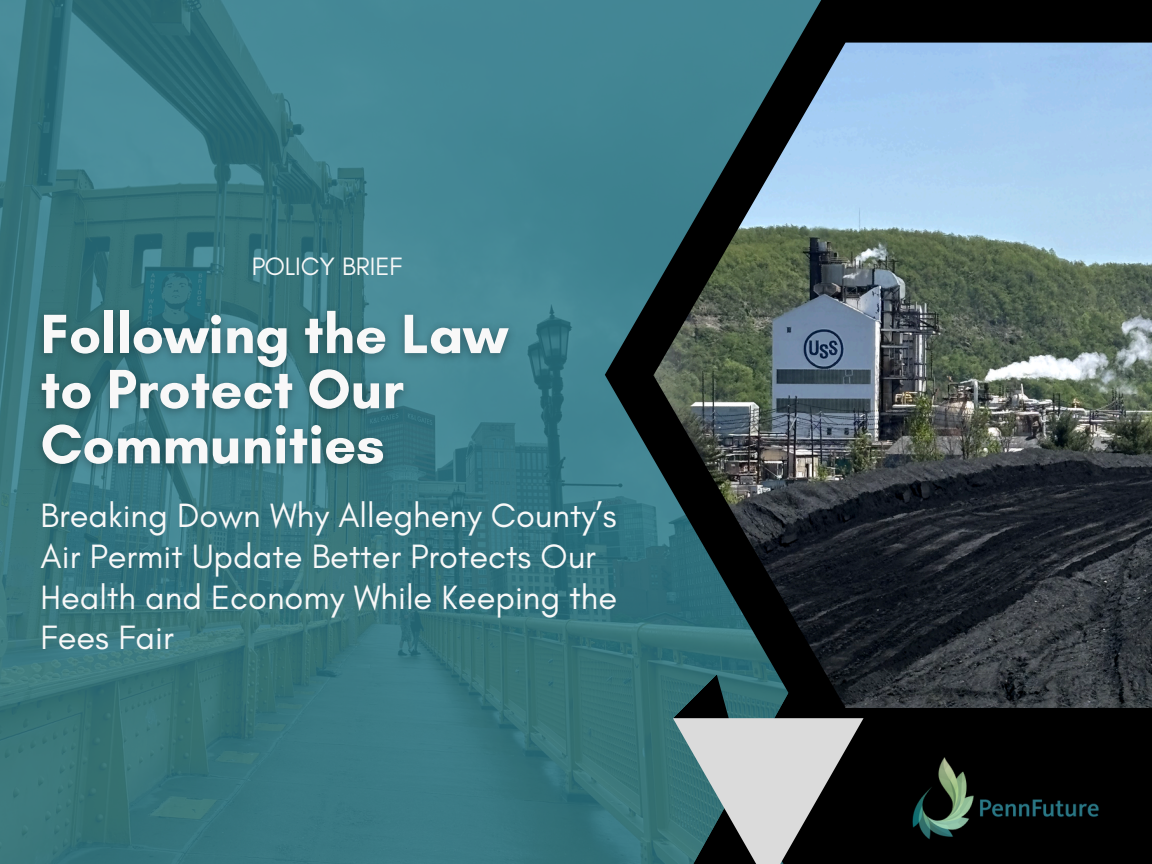
<style>
.page{position:relative;width:1152px;height:864px;background:#fff}
.page>*{position:absolute;margin:0;border:0;box-sizing:border-box;transform-origin:0 0}
.t1{font:700 56.4px/55.2px "Glacial Indifference";color:#f8f8f8}
.t2{font:34.35px/40.8px "Glacial Indifference";color:#f8f8f8}
.t3{font:25.65px "Glacial Indifference";color:#f8f8f8}
</style>
<div class="page">
<img style="left:0;top:0;width:628px;height:864px">
<svg style="left:628px;top:749px;width:45px;height:115px;background:#377377"></svg>
<div style="left:864px;top:749px;width:288px;height:115px;background:#000"></div>
<svg style="left:605px;top:0;width:547px;height:749px;background:#21464d"></svg>
<svg style="left:673px;top:718px;width:191px;height:146px;background:#838d8d"></svg>
<img style="left:653px;top:43px;width:499px;height:665px">
<img style="left:892px;top:756px;width:230px;height:84px">
<img style="left:28px;top:297px;width:496px;height:184px">
<p class="t3" style="left:251px;top:251px;width:153px">POLICY BRIEF</p>
<h1 class="t1" style="left:41px;top:306px;width:469px">Following the Law to Protect Our<br>Communities</h1>
<p class="t2" style="left:41px;top:495px;width:578px">Breaking Down Why Allegheny County’s<br>Air Permit Update Better Protects Our<br>Health and Economy While Keeping the<br>Fees Fair</p>
</div>
